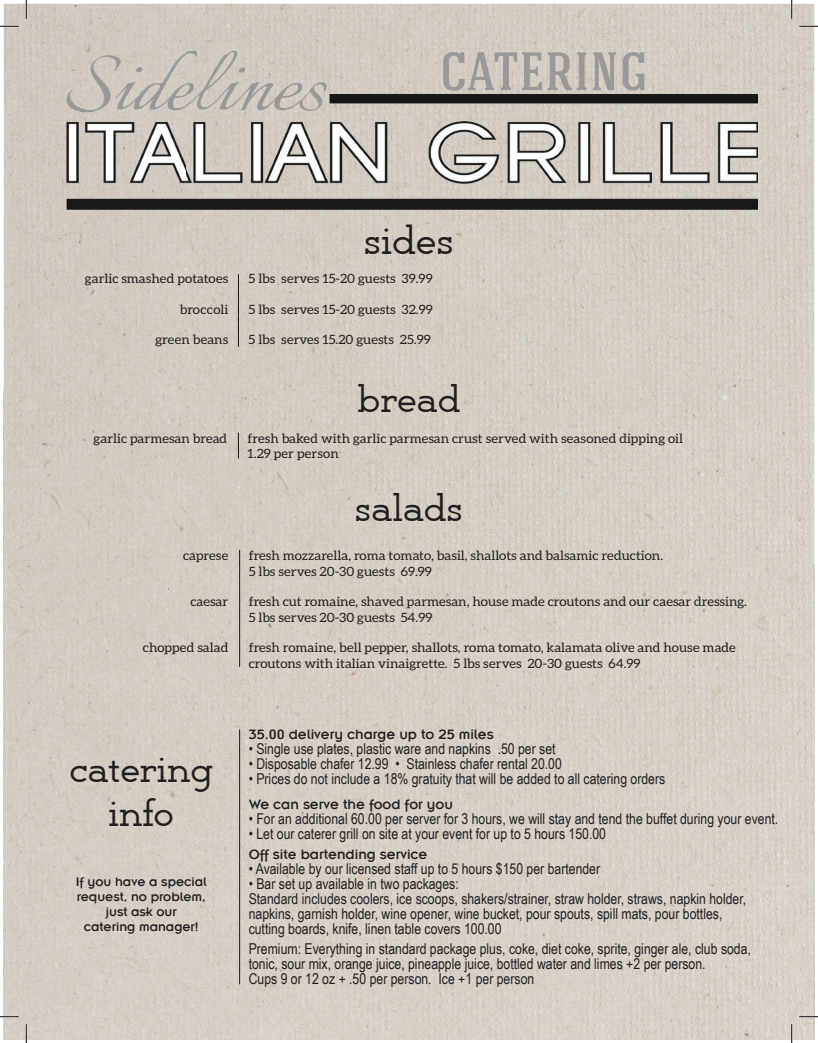
<style>
.page{position:relative;width:818px;height:1043px;background:#fff}
.page>*{position:absolute;margin:0;border:0;box-sizing:border-box;transform-origin:0 0}
.t1{font:500 59.75px "Hagin Caps";color:#999}
.t2{font:41.88px "Backtalk Serif BTN";color:#231f20;scale:1.05 1}
.t3{font:39.88px/44.9px "Backtalk Serif BTN";color:#231f20;text-align:center;scale:1.05 1}
.t4{font:15px/15px "Arial Narrow";color:#231f20}
.t5{font:15px "Insignia LT";color:#231f20}
.t6{font:13.75px/15px "Insignia LT";color:#231f20;text-align:center}
.t7{font:12.75px/15.4px "Aleo";color:#231f20;scale:1.05 1}
</style>
<div class="page">
<img style="left:729px;top:4px;width:85px;height:560px">
<img style="left:4px;top:564px;width:810px;height:475px">
<img style="left:4px;top:4px;width:725px;height:42px">
<img style="left:89px;top:209px;width:640px;height:183px">
<img style="left:4px;top:392px;width:725px;height:173px">
<img style="left:4px;top:46px;width:85px;height:346px">
<img style="left:62px;top:33px;width:695px;height:176px">
<hr style="left:238px;top:274px;width:1px;height:73px;background:#231f20">
<svg style="left:238px;top:433px;width:1px;height:25px"></svg>
<hr style="left:239px;top:550px;width:1px;height:116px;background:#231f20">
<hr style="left:239px;top:729px;width:1px;height:255px;background:#231f20">
<svg style="left:0;top:25px;width:19px;height:2px"></svg>
<svg style="left:799px;top:25px;width:19px;height:2px"></svg>
<svg style="left:0;top:1015px;width:19px;height:2px"></svg>
<svg style="left:799px;top:1015px;width:19px;height:2px"></svg>
<svg style="left:25px;top:0;width:2px;height:19px"></svg>
<svg style="left:25px;top:1024px;width:2px;height:18px"></svg>
<svg style="left:790px;top:0;width:2px;height:19px"></svg>
<svg style="left:790px;top:1024px;width:2px;height:18px"></svg>
<h1 class="t1" style="left:439px;top:31px;width:210px">CATERING</h1>
<p class="t7" style="left:85px;top:270px;width:138px">garlic smashed potatoes</p>
<p class="t7" style="left:180px;top:301px;width:48px">broccoli</p>
<p class="t7" style="left:155px;top:332px;width:71px">green beans</p>
<h2 class="t2" style="left:364px;top:216px;width:87px">sides</h2>
<p class="t7" style="left:248px;top:270px;width:177px">5 lbs serves 15-20 guests 39.99</p>
<p class="t7" style="left:248px;top:301px;width:177px">5 lbs serves 15-20 guests 32.99</p>
<p class="t7" style="left:248px;top:332px;width:175px">5 lbs serves 15.20 guests 25.99</p>
<h3 class="t3" style="left:357px;top:377px;width:99px">bread</h3>
<p class="t7" style="left:94px;top:430px;width:129px">garlic parmesan bread</p>
<p class="t7" style="left:247px;top:430px;width:416px">fresh baked with garlic parmesan crust served with seasoned dipping oil<br>1.29 per person</p>
<h3 class="t3" style="left:355px;top:485px;width:104px">salads</h3>
<p class="t7" style="left:183px;top:548px;width:45px">caprese</p>
<p class="t7" style="left:190px;top:594px;width:38px">caesar</p>
<p class="t7" style="left:143px;top:640px;width:83px">chopped salad</p>
<p class="t7" style="left:249px;top:548px;width:396px">fresh mozzarella, roma tomato, basil, shallots and balsamic reduction.<br>5 lbs serves 20-30 guests 69.99</p>
<p class="t7" style="left:249px;top:594px;width:476px">fresh cut romaine, shaved parmesan, house made croutons and our caesar dressing.<br>5 lbs serves 20-30 guests 54.99</p>
<p class="t7" style="left:249px;top:640px;width:465px">fresh romaine, bell pepper, shallots, roma tomato, kalamata olive and house made croutons with italian vinaigrette. 5 lbs serves 20-30 guests 64.99</p>
<h3 class="t3" style="left:69px;top:746px;width:138px">catering info</h3>
<p class="t6" style="left:76px;top:874px;width:132px">If you have a special request, no problem, just ask our<br>catering manager!</p>
<p class="t5" style="left:249px;top:726px;width:246px">35.00 delivery charge up to 25 miles</p>
<p class="t4" style="left:249px;top:740px;width:308px">• Single use plates, plastic ware and napkins .50 per set</p>
<p class="t4" style="left:249px;top:755px;width:315px">• Disposable chafer 12.99 • Stainless chafer rental 20.00</p>
<p class="t4" style="left:249px;top:770px;width:418px">• Prices do not include a 18% gratuity that will be added to all catering orders</p>
<p class="t5" style="left:249px;top:796px;width:206px">We can serve the food for you</p>
<p class="t4" style="left:249px;top:810px;width:531px">• For an additional 60.00 per server for 3 hours, we will stay and tend the buffet during your event.</p>
<p class="t4" style="left:249px;top:825px;width:359px">• Let our caterer grill on site at your event for up to 5 hours 150.00</p>
<p class="t5" style="left:249px;top:846px;width:180px">Off site bartending service</p>
<p class="t4" style="left:249px;top:860px;width:353px">• Available by our licensed staff up to 5 hours $150 per bartender</p>
<p class="t4" style="left:249px;top:875px;width:499px">• Bar set up available in two packages:<br>Standard includes coolers, ice scoops, shakers/strainer, straw holder, straws, napkin holder, napkins, garnish holder, wine opener, wine bucket, pour spouts, spill mats, pour bottles, cutting boards, knife, linen table covers 100.00</p>
<p class="t4" style="left:249px;top:941px;width:504px">Premium: Everything in standard package plus, coke, diet coke, sprite, ginger ale, club soda, tonic, sour mix, orange juice, pineapple juice, bottled water and limes +2 per person.<br>Cups 9 or 12 oz + .50 per person. Ice +1 per person</p>
</div>
